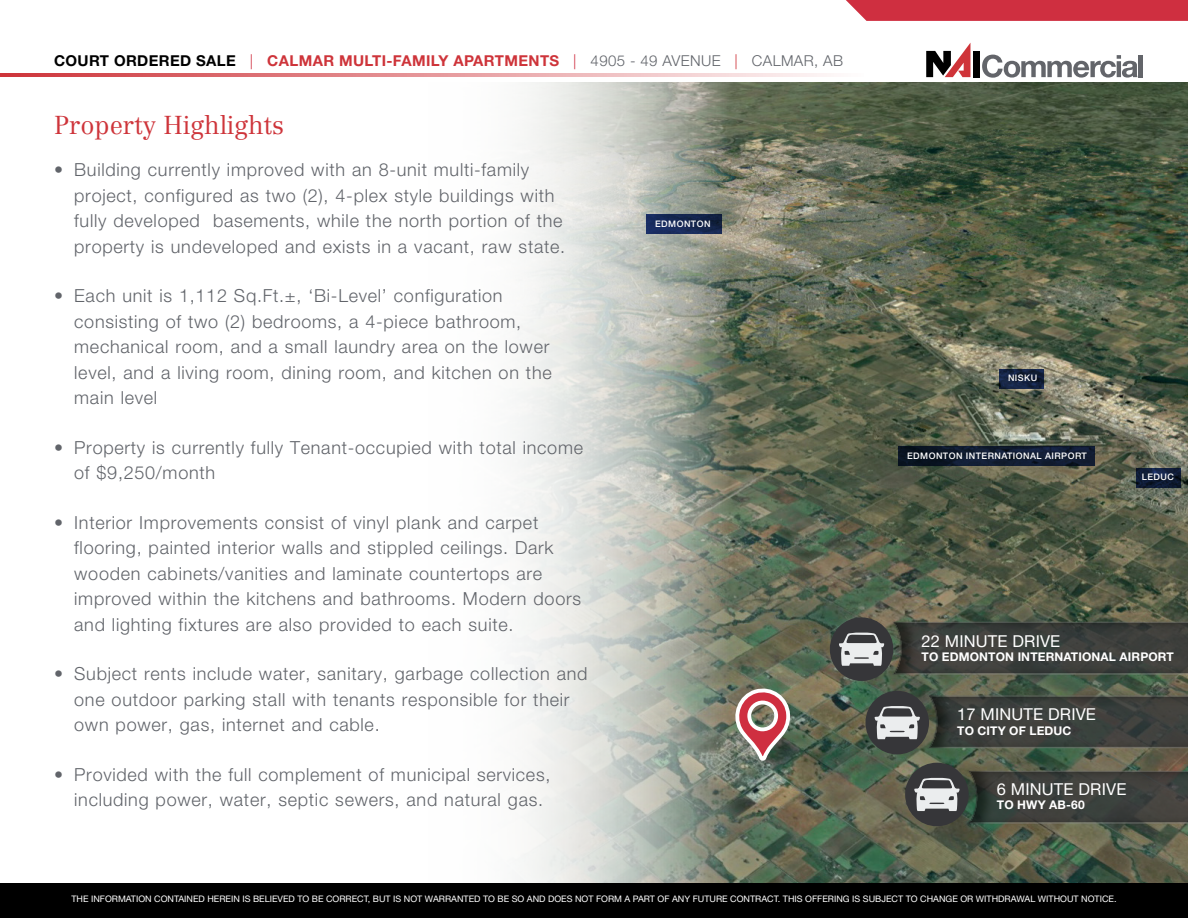
<style>
.page{position:relative;width:1188px;height:918px;background:#fff}
.page>*{position:absolute;margin:0;border:0;box-sizing:border-box;transform-origin:0 0}
.t1{font:300 25.5px "Centennial LT Std";color:#ce343a}
.t2{font:300 18px/25.5px "Helvetica Neue LT Std";letter-spacing:.04em;color:#61646a}
.t3{font:16.5px "Helvetica Neue LT Std";letter-spacing:.01em;color:#fff}
.t4{font:700 15px "Helvetica Neue LT Std";letter-spacing:.025em;color:#ce343a}
.t5{font:700 12px "Helvetica Neue LT Std";letter-spacing:.01em;color:#fff}
.t6{font:9px "Helvetica Neue LT Std";color:#fff}
.t7{font:500 9px "Helvetica Neue LT Std";letter-spacing:.05em;color:#fff}
.s1{color:#000}
.s2{font-weight:300;color:#cf2f40}
.s3{font-weight:300;color:#61646a}
.s4{font-weight:300}
</style>
<div class="page">
<img style="left:729px;top:83px;width:459px;height:800px">
<div style="left:973px;top:51px;width:7px;height:26px;background:#000"></div>
<svg style="left:926px;top:43px;width:44px;height:34px"></svg>
<svg style="left:982px;top:55px;width:156px;height:23px"></svg>
<hr style="left:1139px;top:55px;width:4px;height:22px;background:#63656a">
<hr style="left:0;top:74px;width:864px;height:3px;background:#ce343a">
<svg style="left:515px;top:82px;width:214px;height:801px"></svg>
<svg style="left:727px;top:684px;width:65px;height:79px"></svg>
<div style="left:926px;top:694px;width:262px;height:62px;background:#000;opacity:.75"></div>
<div style="left:890px;top:621px;width:298px;height:61px;background:#000;opacity:.75"></div>
<svg style="left:846px;top:0;width:342px;height:21px;background:#d03546"></svg>
<div style="left:966px;top:770px;width:222px;height:61px;background:#000;opacity:.75"></div>
<div style="left:905px;top:763px;width:64px;height:63px;background:#363639;border-radius:50%"></div>
<svg style="left:914px;top:778px;width:45px;height:33px"></svg>
<div style="left:865px;top:691px;width:64px;height:63px;background:#363639;border-radius:50%"></div>
<svg style="left:875px;top:706px;width:45px;height:33px"></svg>
<div style="left:830px;top:617px;width:63px;height:64px;background:#363639;border-radius:50%"></div>
<svg style="left:839px;top:633px;width:45px;height:33px"></svg>
<svg style="left:898px;top:446px;width:196px;height:20px;background:#0e192d"></svg>
<svg style="left:999px;top:369px;width:45px;height:20px"></svg>
<svg style="left:646px;top:214px;width:76px;height:20px;background:#152753"></svg>
<svg style="left:1136px;top:468px;width:45px;height:20px"></svg>
<div style="left:0;top:883px;width:1188px;height:35px;background:#000"></div>
<p class="t4" style="left:54px;top:51px;width:791px"><span class="s1">COURT ORDERED SALE</span> <span class="s2">|</span> CALMAR MULTI-FAMILY APARTMENTS <span class="s2">|</span> <span class="s3">4905 - 49 AVENUE</span> <span class="s4">|</span> <span class="s3">CALMAR, AB</span></p>
<p class="t1" style="left:54px;top:110px;width:231px">Property Highlights</p>
<p class="t2" style="left:74px;top:157px;width:493px;text-indent:-20px">• Building currently improved with an 8-unit multi-family project, configured as two (2), 4-plex style buildings with fully developed basements, while the north portion of the property is undeveloped and exists in a vacant, raw state.</p>
<p class="t2" style="left:74px;top:283px;width:479px;text-indent:-20px">• Each unit is 1,112 Sq.Ft.±, ‘Bi-Level’ configuration consisting of two (2) bedrooms, a 4-piece bathroom, mechanical room, and a small laundry area on the lower level, and a living room, dining room, and kitchen on the main level</p>
<p class="t2" style="left:74px;top:434px;width:510px;text-indent:-20px">• Property is currently fully Tenant-occupied with total income of $9,250/month</p>
<p class="t2" style="left:74px;top:509px;width:508px;text-indent:-20px">• Interior Improvements consist of vinyl plank and carpet flooring, painted interior walls and stippled ceilings. Dark wooden cabinets/vanities and laminate countertops are improved within the kitchens and bathrooms. Modern doors and lighting fixtures are also provided to each suite.</p>
<p class="t2" style="left:74px;top:661px;width:515px;text-indent:-20px">• Subject rents include water, sanitary, garbage collection and one outdoor parking stall with tenants responsible for their own power, gas, internet and cable.</p>
<p class="t2" style="left:74px;top:761px;width:478px;text-indent:-20px">• Provided with the full complement of municipal services, including power, water, septic sewers, and natural gas.</p>
<p class="t7" style="left:655px;top:218px;width:57px">EDMONTON</p>
<p class="t7" style="left:1008px;top:373px;width:31px">NISKU</p>
<p class="t7" style="left:907px;top:450px;width:181px">EDMONTON INTERNATIONAL AIRPORT</p>
<p class="t7" style="left:1142px;top:472px;width:34px">LEDUC</p>
<p class="t3" style="left:922px;top:631px;width:140px">22 MINUTE DRIVE</p>
<p class="t5" style="left:922px;top:649px;width:254px">TO EDMONTON INTERNATIONAL AIRPORT</p>
<p class="t3" style="left:957px;top:705px;width:140px">17 MINUTE DRIVE</p>
<p class="t5" style="left:957px;top:723px;width:116px">TO CITY OF LEDUC</p>
<p class="t3" style="left:997px;top:779px;width:131px">6 MINUTE DRIVE</p>
<p class="t5" style="left:997px;top:798px;width:89px">TO HWY AB-60</p>
<p class="t6" style="left:71px;top:893px;width:1047px">THE INFORMATION CONTAINED HEREIN IS BELIEVED TO BE CORRECT, BUT IS NOT WARRANTED TO BE SO AND DOES NOT FORM A PART OF ANY FUTURE CONTRACT. THIS OFFERING IS SUBJECT TO CHANGE OR WITHDRAWAL WITHOUT NOTICE.</p>
</div>
